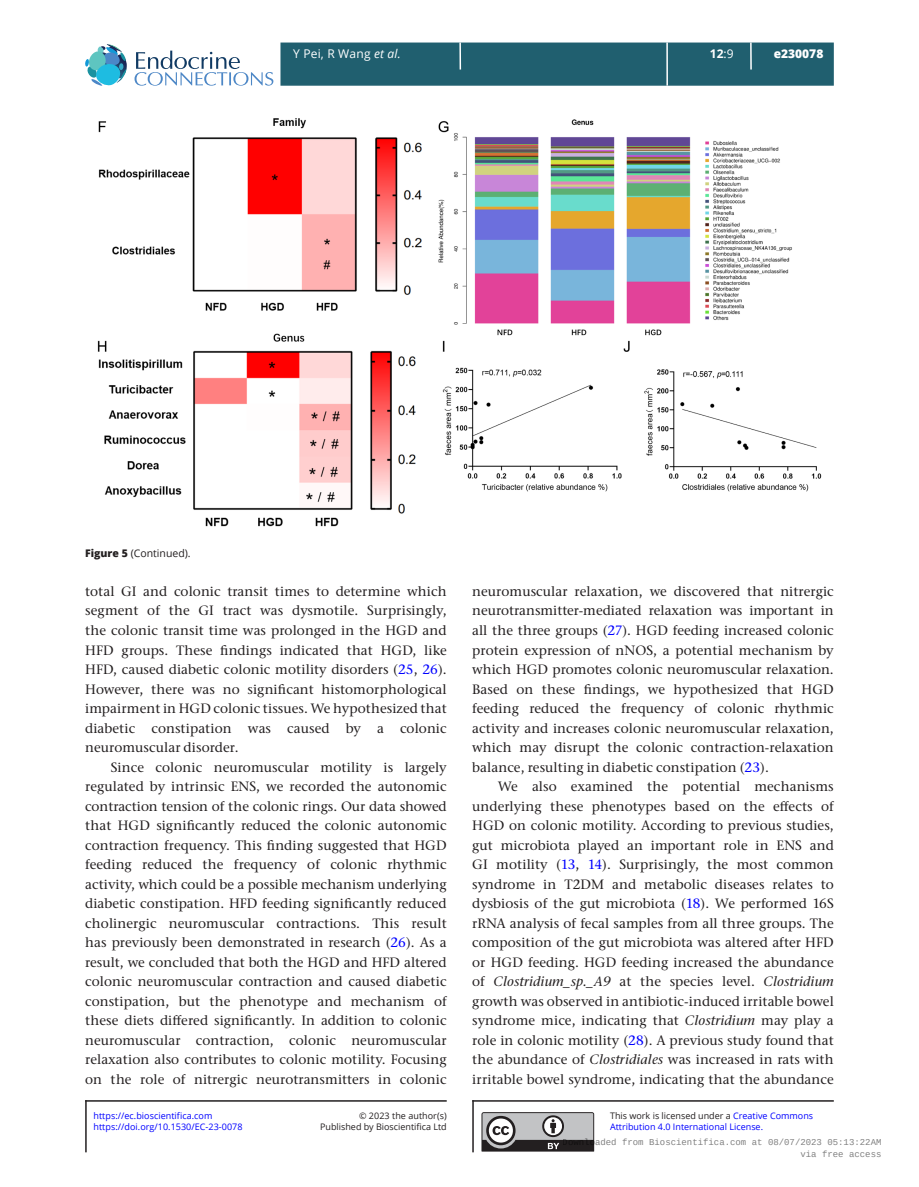
<style>
.page{position:relative;width:919px;height:1187px;background:#fff}
.page>*{position:absolute;margin:0;border:0;box-sizing:border-box;transform-origin:0 0}
.TXI{font:500 13.5px/19.5px "Stone Serif ITC Pro";letter-spacing:.005em;color:#231f20;text-align:justify}
.TXT{font:500 13.5px/19.5px "Stone Serif ITC Pro";letter-spacing:.005em;color:#231f20;text-align:justify}
.t1{font:12px "Open Sans";letter-spacing:.015em;color:#fff}
.t2{font:800 12px "Open Sans";color:#fff}
.t3{font:700 12px "Open Sans";color:#fff}
.FC{font:10.5px "Open Sans";color:#231f20}
.t4{font:9px "Open Sans";letter-spacing:.005em;color:#00f}
.t5{font:9px/11.4px "Open Sans";color:#231f20;text-align:right}
.t6{font:9px/12px "Liberation Mono";color:rgb(0 0 0/.5);text-align:right}
.s1{font-style:italic}
.s2{font-weight:400}
.s3{font-weight:800}
.s4{color:#00f}
</style>
<div class="page">
<div style="left:280px;top:43px;width:553px;height:43px;background:#205f6f;border:2px solid #205f6f"></div>
<svg style="left:750px;top:43px;width:1px;height:27px"></svg>
<hr style="left:666px;top:43px;width:2px;height:43px;background:#fff">
<hr style="left:459px;top:43px;width:2px;height:27px;background:#fff">
<svg style="left:134px;top:51px;width:139px;height:35px"></svg>
<svg style="left:85px;top:44px;width:42px;height:42px"></svg>
<img style="left:98px;top:118px;width:723px;height:408px">
<svg style="left:481px;top:1112px;width:113px;height:39px"></svg>
<hr style="left:472px;top:1100px;width:361px;height:1px;background:#231f20">
<hr style="left:472px;top:1100px;width:1px;height:52px;background:#231f20">
<hr style="left:85px;top:1100px;width:361px;height:1px;background:#231f20">
<hr style="left:85px;top:1100px;width:2px;height:52px;background:#231f20">
<p class="t1" style="left:293px;top:46px;width:109px">Y Pei, R Wang <span class="s1">et al.</span></p>
<p class="t3" style="left:709px;top:46px;width:25px">12<span class="s2">:9</span></p>
<p class="t2" style="left:773px;top:45px;width:51px">e230078</p>
<p class="FC" style="left:85px;top:546px;width:107px"><span class="s3">Figure 5</span> (Continued).</p>
<p class="TXT" style="left:85px;top:581px;width:363px">total GI and colonic transit times to determine which segment of the GI tract was dysmotile. Surprisingly, the colonic transit time was prolonged in the HGD and HFD groups. These findings indicated that HGD, like HFD, caused diabetic colonic motility disorders (<span class="s4">25</span>, <span class="s4">26</span>).<br>However, there was no significant histomorphological impairment in HGD colonic tissues. We hypothesized that diabetic constipation was caused by a colonic neuromuscular disorder.</p>
<p class="TXI" style="left:85px;top:757px;width:363px;text-indent:26px">Since colonic neuromuscular motility is largely regulated by intrinsic ENS, we recorded the autonomic contraction tension of the colonic rings. Our data showed that HGD significantly reduced the colonic autonomic contraction frequency. This finding suggested that HGD feeding reduced the frequency of colonic rhythmic activity, which could be a possible mechanism underlying diabetic constipation. HFD feeding significantly reduced cholinergic neuromuscular contractions. This result has previously been demonstrated in research (<span class="s4">26</span>). As a result, we concluded that both the HGD and HFD altered colonic neuromuscular contraction and caused diabetic constipation, but the phenotype and mechanism of these diets differed significantly. In addition to colonic neuromuscular contraction, colonic neuromuscular relaxation also contributes to colonic motility. Focusing on the role of nitrergic neurotransmitters in colonic</p>
<p class="TXI" style="left:472px;top:581px;width:363px">neuromuscular relaxation, we discovered that nitrergic neurotransmitter-mediated relaxation was important in all the three groups (<span class="s4">27</span>). HGD feeding increased colonic protein expression of nNOS, a potential mechanism by which HGD promotes colonic neuromuscular relaxation.<br>Based on these findings, we hypothesized that HGD feeding reduced the frequency of colonic rhythmic activity and increases colonic neuromuscular relaxation, which may disrupt the colonic contraction-relaxation balance, resulting in diabetic constipation (<span class="s4">23</span>).</p>
<p class="TXI" style="left:472px;top:776px;width:363px;text-indent:26px">We also examined the potential mechanisms underlying these phenotypes based on the effects of HGD on colonic motility. According to previous studies, gut microbiota played an important role in ENS and GI motility (<span class="s4">13</span>, <span class="s4">14</span>). Surprisingly, the most common syndrome in T2DM and metabolic diseases relates to dysbiosis of the gut microbiota (<span class="s4">18</span>). We performed 16S rRNA analysis of fecal samples from all three groups. The composition of the gut microbiota was altered after HFD or HGD feeding. HGD feeding increased the abundance of <span class="s1">Clostridium_sp._A9</span> at the species level. <span class="s1">Clostridium </span>growth was observed in antibiotic-induced irritable bowel syndrome mice, indicating that <span class="s1">Clostridium</span> may play a role in colonic motility (<span class="s4">28</span>). A previous study found that the abundance of <span class="s1">Clostridiales</span> was increased in rats with irritable bowel syndrome, indicating that the abundance</p>
<p class="t4" style="left:93px;top:1109px;width:120px">https://ec.bioscientifica.com</p>
<p class="t5" style="left:320px;top:1109px;width:128px">© 2023 the author(s)<br>Published by Bioscientifica Ltd</p>
<p class="t5" style="left:610px;top:1109px;width:204px">This work is licensed under a <span class="s4">Creative Commons</span></p>
<p class="t4" style="left:93px;top:1120px;width:151px">https://doi.org/10.1530/EC-23-0078</p>
<p class="t4" style="left:610px;top:1120px;width:154px">Attribution 4.0 International License.</p>
<p class="t6" style="left:562px;top:1136px;width:320px">Downloaded from Bioscientifica.com at 08/07/2023 05:13:22AM via free access</p>
</div>
